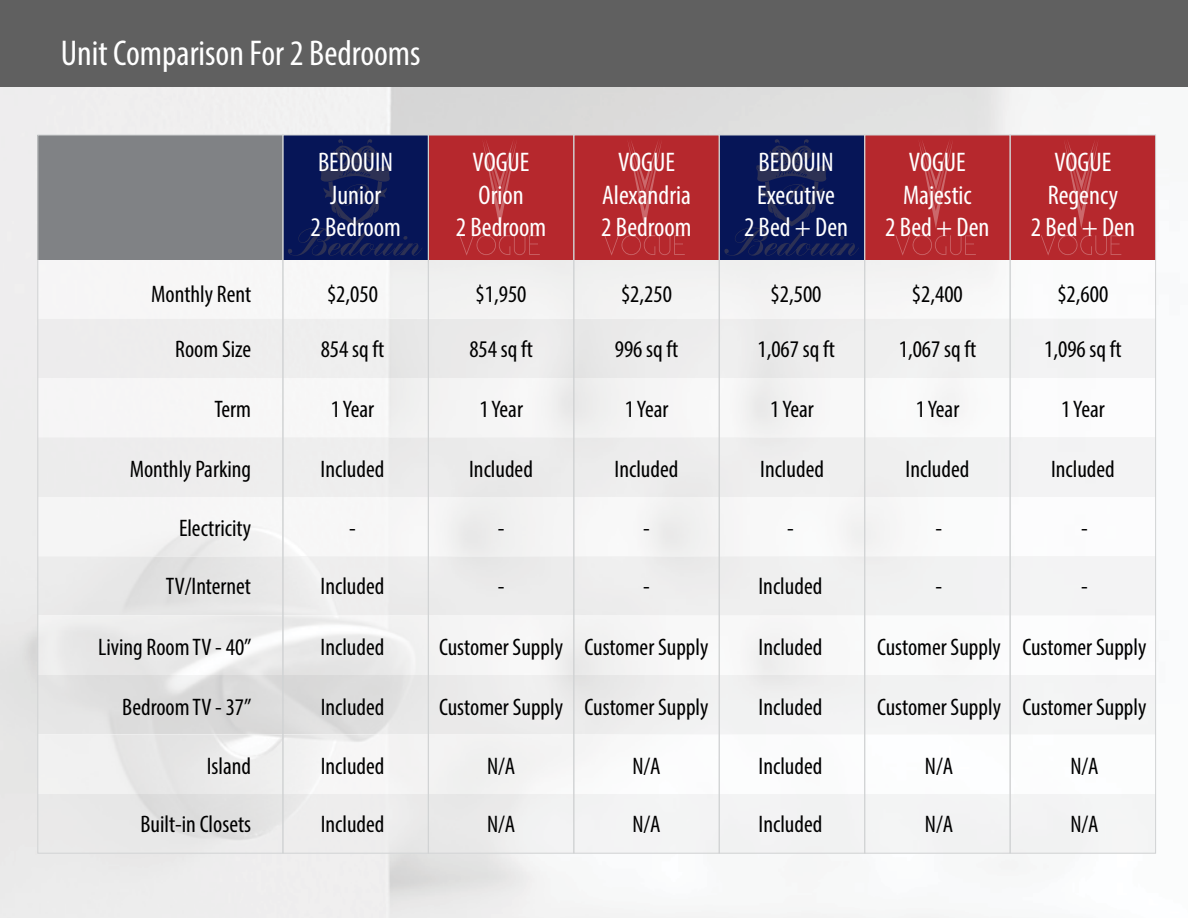
<style>
.page{position:relative;width:1188px;height:918px;background:#fff}
.page>*{position:absolute;margin:0;border:0;box-sizing:border-box;transform-origin:0 0}
.t1{font:condensed 36px "Myriad Pro";color:#fff}
.t2{font:condensed 27px/32.4px "Myriad Pro";color:#fff;text-align:center}
.t3{font:condensed 24px "Myriad Pro";color:#000}
</style>
<div class="page">
<img style="left:0;top:86px;width:1188px;height:832px">
<div style="left:0;top:0;width:1188px;height:86px;background:#606060"></div>
<div style="left:38px;top:319px;width:1118px;height:59px;background:#ececec"></div>
<div style="left:38px;top:378px;width:1118px;height:59px;background:#f7f6f6"></div>
<div style="left:38px;top:437px;width:1118px;height:60px;background:#ececec"></div>
<div style="left:38px;top:497px;width:1118px;height:59px;background:#f7f6f6"></div>
<div style="left:38px;top:556px;width:1118px;height:60px;background:#ececec"></div>
<div style="left:38px;top:616px;width:1118px;height:59px;background:linear-gradient(to right,#eae9e9,#fdfefe)"></div>
<div style="left:38px;top:675px;width:1118px;height:59px;background:linear-gradient(to right,#dbdbdb,#f8f8f9)"></div>
<div style="left:38px;top:794px;width:1118px;height:59px;background:#ececec"></div>
<div style="left:38px;top:734px;width:1118px;height:60px;background:#fff"></div>
<div style="left:38px;top:259px;width:1118px;height:60px;background:#f6f5f6"></div>
<div style="left:38px;top:135px;width:245px;height:124px;background:#808285"></div>
<div style="left:283px;top:135px;width:145px;height:124px;background:#061557"></div>
<div style="left:428px;top:135px;width:146px;height:124px;background:#b6282d"></div>
<div style="left:574px;top:135px;width:145px;height:124px;background:#b6282d"></div>
<div style="left:719px;top:135px;width:146px;height:124px;background:#061557"></div>
<div style="left:865px;top:135px;width:145px;height:124px;background:#b6282d"></div>
<div style="left:1010px;top:135px;width:146px;height:124px;background:#b6282d"></div>
<svg style="left:288px;top:139px;width:134px;height:117px"></svg>
<svg style="left:724px;top:139px;width:135px;height:117px"></svg>
<svg style="left:628px;top:141px;width:34px;height:87px"></svg>
<svg style="left:604px;top:235px;width:81px;height:20px"></svg>
<svg style="left:483px;top:141px;width:34px;height:87px"></svg>
<svg style="left:459px;top:235px;width:81px;height:20px"></svg>
<svg style="left:919px;top:141px;width:34px;height:87px"></svg>
<svg style="left:895px;top:235px;width:81px;height:20px"></svg>
<svg style="left:1064px;top:142px;width:34px;height:86px"></svg>
<svg style="left:1041px;top:235px;width:80px;height:20px"></svg>
<div style="left:1010px;top:135px;width:146px;height:719px;border:1px solid #d1d3d4"></div>
<div style="left:864px;top:135px;width:147px;height:719px;border:1px solid #d1d3d4"></div>
<div style="left:719px;top:135px;width:146px;height:719px;border:1px solid #d1d3d4"></div>
<div style="left:573px;top:135px;width:147px;height:719px;border:1px solid #d1d3d4"></div>
<div style="left:428px;top:135px;width:146px;height:719px;border:1px solid #d1d3d4"></div>
<div style="left:283px;top:135px;width:146px;height:719px;border:1px solid #d1d3d4"></div>
<div style="left:37px;top:135px;width:246px;height:719px;border:1px solid #d1d3d4"></div>
<h1 class="t1" style="left:61px;top:31px;width:361px">Unit Comparison For 2 Bedrooms</h1>
<p class="t2" style="left:310px;top:146px;width:92px">BEDOUIN<br>Junior<br>2 Bedroom</p>
<p class="t2" style="left:456px;top:146px;width:92px">VOGUE<br>Orion<br>2 Bedroom</p>
<p class="t2" style="left:601px;top:146px;width:92px">VOGUE<br>Alexandria<br>2 Bedroom</p>
<p class="t2" style="left:885px;top:146px;width:106px">VOGUE<br>Majestic<br>2 Bed + Den</p>
<p class="t2" style="left:1031px;top:146px;width:106px">VOGUE<br>Regency<br>2 Bed + Den</p>
<p class="t2" style="left:744px;top:146px;width:106px">BEDOUIN<br>Executive<br>2 Bed + Den</p>
<p class="t3" style="left:151px;top:279px;width:101px">Monthly Rent</p>
<p class="t3" style="left:175px;top:334px;width:77px">Room Size</p>
<p class="t3" style="left:215px;top:395px;width:38px">Term</p>
<p class="t3" style="left:327px;top:279px;width:52px">$2,050</p>
<p class="t3" style="left:476px;top:279px;width:52px">$1,950</p>
<p class="t3" style="left:621px;top:279px;width:52px">$2,250</p>
<p class="t3" style="left:771px;top:279px;width:52px">$2,500</p>
<p class="t3" style="left:912px;top:279px;width:52px">$2,400</p>
<p class="t3" style="left:1057px;top:279px;width:52px">$2,600</p>
<p class="t3" style="left:321px;top:334px;width:65px">854 sq ft</p>
<p class="t3" style="left:331px;top:395px;width:45px">1 Year</p>
<p class="t3" style="left:469px;top:334px;width:65px">854 sq ft</p>
<p class="t3" style="left:615px;top:334px;width:65px">996 sq ft</p>
<p class="t3" style="left:757px;top:334px;width:79px">1,067 sq ft</p>
<p class="t3" style="left:899px;top:334px;width:79px">1,067 sq ft</p>
<p class="t3" style="left:1044px;top:334px;width:79px">1,096 sq ft</p>
<p class="t3" style="left:479px;top:395px;width:45px">1 Year</p>
<p class="t3" style="left:625px;top:395px;width:45px">1 Year</p>
<p class="t3" style="left:770px;top:395px;width:45px">1 Year</p>
<p class="t3" style="left:916px;top:395px;width:45px">1 Year</p>
<p class="t3" style="left:1061px;top:395px;width:45px">1 Year</p>
<p class="t3" style="left:130px;top:454px;width:123px">Monthly Parking</p>
<p class="t3" style="left:321px;top:454px;width:65px">Included</p>
<p class="t3" style="left:469px;top:454px;width:65px">Included</p>
<p class="t3" style="left:615px;top:454px;width:65px">Included</p>
<p class="t3" style="left:760px;top:454px;width:65px">Included</p>
<p class="t3" style="left:906px;top:454px;width:65px">Included</p>
<p class="t3" style="left:1051px;top:454px;width:65px">Included</p>
<p class="t3" style="left:179px;top:513px;width:74px">Electricity</p>
<p class="t3" style="left:349px;top:513px;width:8px">-</p>
<p class="t3" style="left:498px;top:513px;width:8px">-</p>
<p class="t3" style="left:643px;top:513px;width:8px">-</p>
<p class="t3" style="left:787px;top:513px;width:8px">-</p>
<p class="t3" style="left:936px;top:513px;width:8px">-</p>
<p class="t3" style="left:1081px;top:513px;width:8px">-</p>
<p class="t3" style="left:166px;top:572px;width:87px">TV/Internet</p>
<p class="t3" style="left:321px;top:572px;width:65px">Included</p>
<p class="t3" style="left:498px;top:572px;width:8px">-</p>
<p class="t3" style="left:643px;top:572px;width:8px">-</p>
<p class="t3" style="left:759px;top:572px;width:65px">Included</p>
<p class="t3" style="left:936px;top:572px;width:8px">-</p>
<p class="t3" style="left:1081px;top:572px;width:8px">-</p>
<p class="t3" style="left:98px;top:633px;width:155px">Living Room TV - 40”</p>
<p class="t3" style="left:122px;top:692px;width:131px">Bedroom TV - 37”</p>
<p class="t3" style="left:207px;top:751px;width:46px">Island</p>
<p class="t3" style="left:140px;top:809px;width:112px">Built-in Closets</p>
<p class="t3" style="left:321px;top:633px;width:65px">Included</p>
<p class="t3" style="left:439px;top:633px;width:271px">Customer Supply Customer Supply</p>
<p class="t3" style="left:759px;top:633px;width:65px">Included</p>
<p class="t3" style="left:877px;top:633px;width:271px">Customer Supply Customer Supply</p>
<p class="t3" style="left:321px;top:692px;width:65px">Included</p>
<p class="t3" style="left:439px;top:692px;width:271px">Customer Supply Customer Supply</p>
<p class="t3" style="left:759px;top:692px;width:65px">Included</p>
<p class="t3" style="left:877px;top:692px;width:271px">Customer Supply Customer Supply</p>
<p class="t3" style="left:321px;top:751px;width:65px">Included</p>
<p class="t3" style="left:487px;top:751px;width:30px">N/A</p>
<p class="t3" style="left:632px;top:751px;width:30px">N/A</p>
<p class="t3" style="left:759px;top:751px;width:65px">Included</p>
<p class="t3" style="left:925px;top:751px;width:30px">N/A</p>
<p class="t3" style="left:1070px;top:751px;width:30px">N/A</p>
<p class="t3" style="left:321px;top:809px;width:65px">Included</p>
<p class="t3" style="left:487px;top:809px;width:30px">N/A</p>
<p class="t3" style="left:632px;top:809px;width:30px">N/A</p>
<p class="t3" style="left:759px;top:809px;width:65px">Included</p>
<p class="t3" style="left:925px;top:809px;width:30px">N/A</p>
<p class="t3" style="left:1070px;top:809px;width:30px">N/A</p>
</div>
